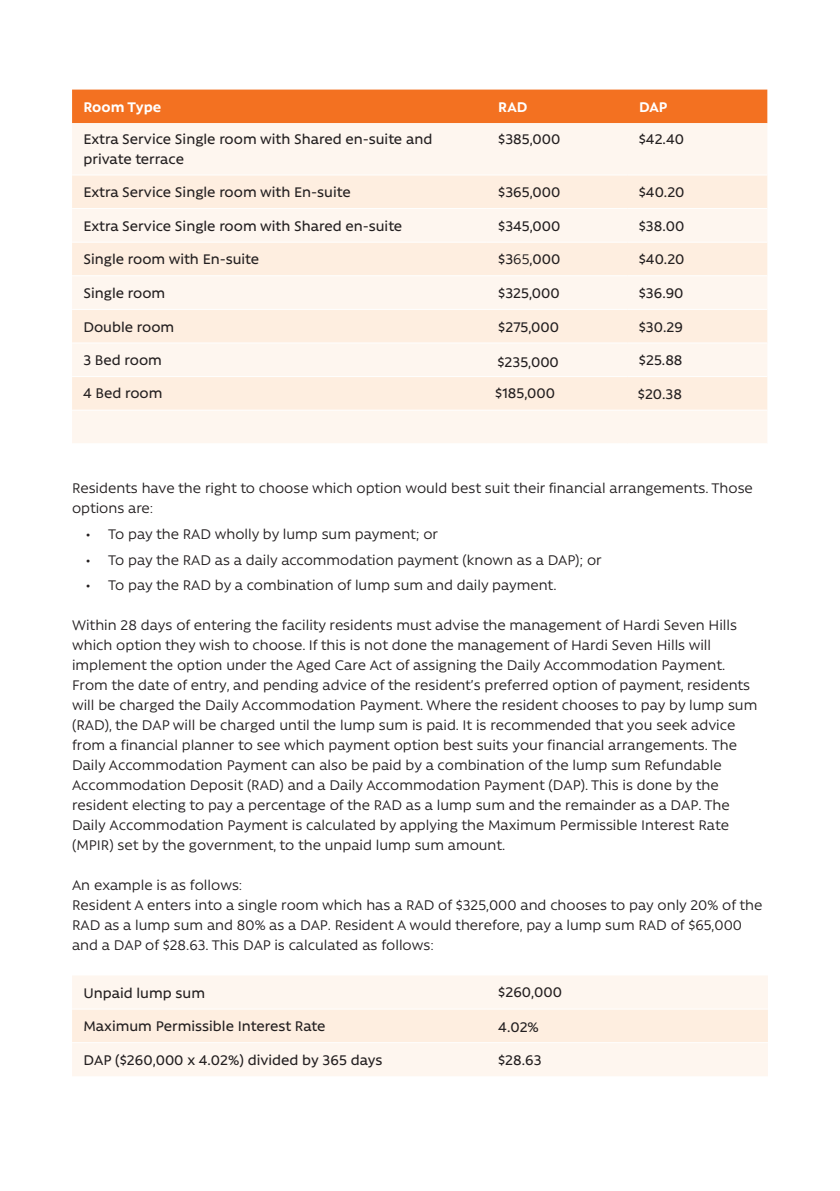
<style>
.page{position:relative;width:840px;height:1191px;background:#fff}
.page>*{position:absolute;margin:0;border:0;box-sizing:border-box;transform-origin:0 0}
.t1{font:16px/20px "Rawson";color:#231f20}
.t2{font:500 16px/19.2px "Rawson";color:#231f20}
.t3{font:700 16px "Rawson";color:#fff}
.s1{font-weight:400}
</style>
<div class="page">
<div style="left:72px;top:90px;width:694px;height:33px;background:#f37121"></div>
<div style="left:72px;top:123px;width:694px;height:320px;background:#fef6ef"></div>
<svg style="left:72px;top:175px;width:694px;height:235px;fill:#feeee0"></svg>
<hr style="left:72px;top:174px;width:414px;height:1px;background:#fff">
<hr style="left:486px;top:174px;width:141px;height:1px;background:#fff">
<hr style="left:627px;top:174px;width:139px;height:1px;background:#fff">
<hr style="left:72px;top:208px;width:414px;height:1px;background:#fff">
<hr style="left:486px;top:208px;width:141px;height:1px;background:#fff">
<hr style="left:627px;top:208px;width:139px;height:1px;background:#fff">
<hr style="left:72px;top:242px;width:414px;height:1px;background:#fff">
<hr style="left:486px;top:242px;width:141px;height:1px;background:#fff">
<hr style="left:627px;top:242px;width:139px;height:1px;background:#fff">
<hr style="left:72px;top:342px;width:414px;height:1px;background:#fff">
<hr style="left:486px;top:342px;width:141px;height:1px;background:#fff">
<hr style="left:627px;top:342px;width:139px;height:1px;background:#fff">
<hr style="left:72px;top:376px;width:414px;height:1px;background:#fff">
<hr style="left:486px;top:376px;width:141px;height:1px;background:#fff">
<hr style="left:627px;top:376px;width:139px;height:1px;background:#fff">
<hr style="left:72px;top:275px;width:414px;height:1px;background:#fff">
<hr style="left:72px;top:410px;width:414px;height:1px;background:#fff">
<hr style="left:486px;top:275px;width:141px;height:1px;background:#fff">
<hr style="left:486px;top:410px;width:141px;height:1px;background:#fff">
<hr style="left:627px;top:275px;width:139px;height:1px;background:#fff">
<hr style="left:627px;top:410px;width:139px;height:1px;background:#fff">
<hr style="left:72px;top:309px;width:414px;height:1px;background:#fff">
<hr style="left:486px;top:309px;width:141px;height:1px;background:#fff">
<hr style="left:627px;top:309px;width:139px;height:1px;background:#fff">
<div style="left:72px;top:976px;width:695px;height:100px;background:#fef6ef"></div>
<div style="left:72px;top:1009px;width:695px;height:33px;background:#feeee0"></div>
<hr style="left:72px;top:1008px;width:414px;height:1px;background:#fff">
<hr style="left:486px;top:1008px;width:281px;height:1px;background:#fff">
<hr style="left:72px;top:1042px;width:414px;height:1px;background:#fff">
<hr style="left:486px;top:1042px;width:281px;height:1px;background:#fff">
<p class="t3" style="left:83px;top:98px;width:79px">Room Type</p>
<p class="t3" style="left:498px;top:98px;width:31px">RAD</p>
<p class="t3" style="left:638px;top:98px;width:30px">DAP</p>
<p class="t2" style="left:83px;top:130px;width:350px">Extra Service Single room with Shared en-suite and private terrace</p>
<p class="t2" style="left:498px;top:130px;width:64px">$385,000</p>
<p class="t2" style="left:638px;top:130px;width:47px">$42.40</p>
<p class="t2" style="left:83px;top:182px;width:268px">Extra Service Single room with En-suite</p>
<p class="t2" style="left:498px;top:182px;width:63px">$365,000</p>
<p class="t2" style="left:638px;top:182px;width:47px">$40.20</p>
<p class="t2" style="left:83px;top:216px;width:320px">Extra Service Single room with Shared en-suite</p>
<p class="t2" style="left:498px;top:216px;width:64px">$345,000</p>
<p class="t2" style="left:638px;top:216px;width:47px">$38.00</p>
<p class="t2" style="left:83px;top:250px;width:177px">Single room with En-suite</p>
<p class="t2" style="left:498px;top:250px;width:64px">$3<span class="s1">65</span>,000</p>
<p class="t2" style="left:638px;top:249px;width:47px">$40.20</p>
<p class="t2" style="left:83px;top:283px;width:83px">Single room</p>
<p class="t2" style="left:498px;top:283px;width:63px">$325,000</p>
<p class="t2" style="left:638px;top:283px;width:46px">$36.90</p>
<p class="t2" style="left:83px;top:317px;width:92px">Double room</p>
<p class="t2" style="left:498px;top:317px;width:62px">$275,000</p>
<p class="t2" style="left:638px;top:317px;width:45px">$30.29</p>
<p class="t2" style="left:83px;top:350px;width:80px">3 Bed room</p>
<p class="t2" style="left:497px;top:352px;width:63px">$235,000</p>
<p class="t2" style="left:638px;top:350px;width:45px">$25.88</p>
<p class="t2" style="left:83px;top:383px;width:81px">4 Bed room</p>
<p class="t2" style="left:495px;top:383px;width:61px">$185,000</p>
<p class="t2" style="left:637px;top:384px;width:46px">$20.38</p>
<p class="t1" style="left:72px;top:478px;width:682px">Residents have the right to choose which option would best suit their financial arrangements. Those options are:</p>
<p class="t1" style="left:85px;top:524px;width:354px">• To pay the RAD wholly by lump sum payment; or</p>
<p class="t1" style="left:85px;top:549px;width:517px">• To pay the RAD as a daily accommodation payment (known as a DAP); or</p>
<p class="t1" style="left:85px;top:575px;width:472px">• To pay the RAD by a combination of lump sum and daily payment.</p>
<p class="t1" style="left:72px;top:615px;width:686px">Within 28 days of entering the facility residents must advise the management of Hardi Seven Hills which option they wish to choose. If this is not done the management of Hardi Seven Hills will implement the option under the Aged Care Act of assigning the Daily Accommodation Payment.<br>From the date of entry, and pending advice of the resident’s preferred option of payment, residents will be charged the Daily Accommodation Payment. Where the resident chooses to pay by lump sum (RAD), the DAP will be charged until the lump sum is paid. It is recommended that you seek advice from a financial planner to see which payment option best suits your financial arrangements. The Daily Accommodation Payment can also be paid by a combination of the lump sum Refundable Accommodation Deposit (RAD) and a Daily Accommodation Payment (DAP). This is done by the resident electing to pay a percentage of the RAD as a lump sum and the remainder as a DAP. The Daily Accommodation Payment is calculated by applying the Maximum Permissible Interest Rate (MPIR) set by the government, to the unpaid lump sum amount.</p>
<p class="t1" style="left:72px;top:875px;width:691px">An example is as follows:<br>Resident A enters into a single room which has a RAD of $325,000 and chooses to pay only 20% of the RAD as a lump sum and 80% as a DAP. Resident A would therefore, pay a lump sum RAD of $65,000 and a DAP of $28.63. This DAP is calculated as follows:</p>
<p class="t2" style="left:83px;top:983px;width:123px">Unpaid lump sum</p>
<p class="t2" style="left:498px;top:982px;width:65px">$260,000</p>
<p class="t2" style="left:83px;top:1016px;width:243px">Maximum Permissible Interest Rate</p>
<p class="t2" style="left:498px;top:1017px;width:42px">4.02%</p>
<p class="t2" style="left:83px;top:1050px;width:300px">DAP ($260,000 x 4.02%) divided by 365 days</p>
<p class="t2" style="left:498px;top:1050px;width:45px">$28.63</p>
</div>
